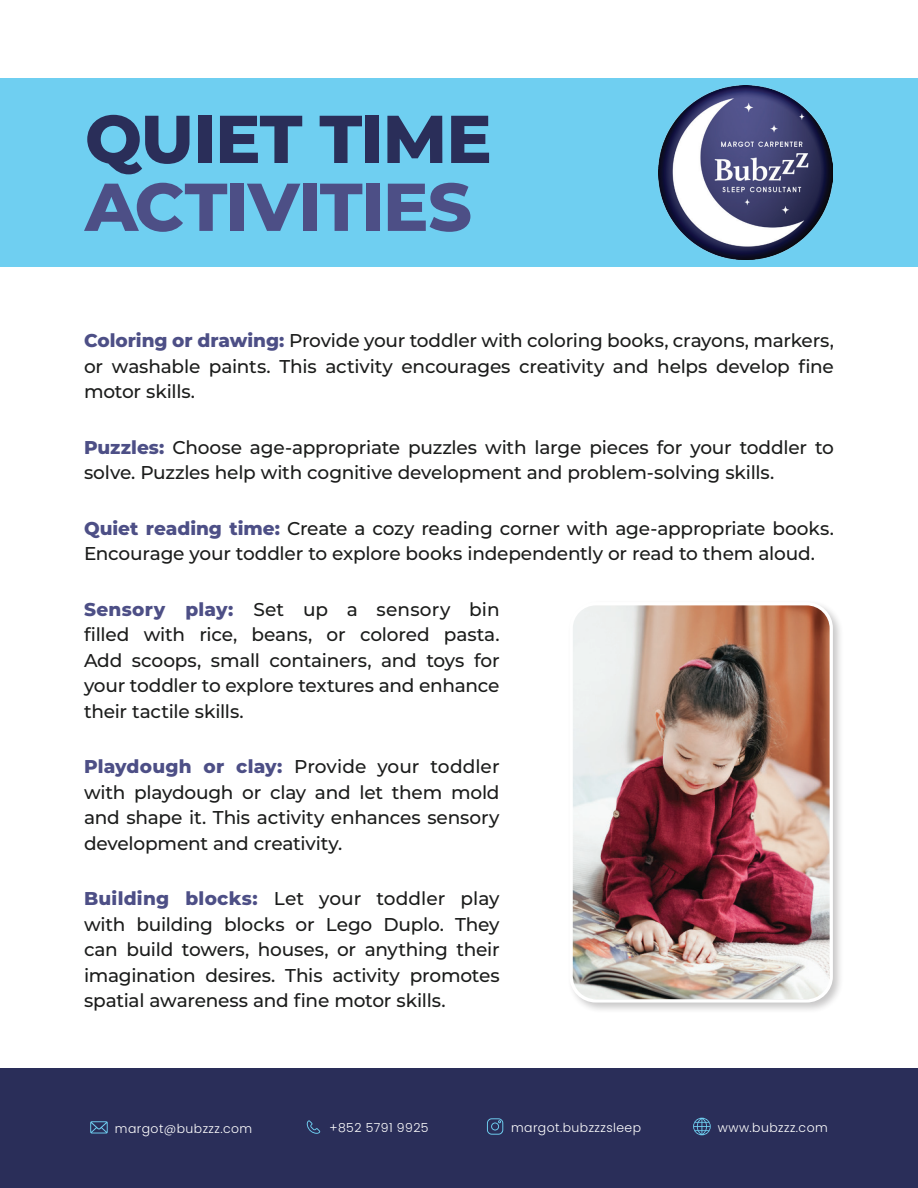
<style>
.page{position:relative;width:918px;height:1188px;background:#fff}
.page>*{position:absolute;margin:0;border:0;box-sizing:border-box;transform-origin:0 0}
.t1{font:800 67.5px "Montserrat";letter-spacing:-.015em;color:#4d4f86}
.t2{font:800 67.5px "Montserrat";letter-spacing:-.015em;color:#2a2e59}
.t3{font:500 18.6px/25.5px "Montserrat";letter-spacing:-.01em;color:#1b1c1b;text-align:justify}
.t4{font:300 12.45px "Poppins";letter-spacing:.035em;color:#fff}
.s1{font-weight:800;color:#4d4f86}
</style>
<div class="page">
<div style="left:0;top:79px;width:918px;height:188px;background:#6fcff1"></div>
<div style="left:0;top:1069px;width:918px;height:119px;background:#2a2e59"></div>
<svg style="left:90px;top:1121px;width:18px;height:12px"></svg>
<svg style="left:693px;top:1118px;width:18px;height:17px"></svg>
<svg style="left:307px;top:1120px;width:13px;height:14px"></svg>
<svg style="left:487px;top:1118px;width:16px;height:17px"></svg>
<img style="left:659px;top:86px;width:173px;height:173px">
<div style="left:567px;top:600px;width:277px;height:414px;background:#231f20;opacity:.25"></div>
<img style="left:571px;top:604px;width:260px;height:397px">
<div style="left:570px;top:602px;width:263px;height:401px;border:3px solid #fff;border-radius:25px"></div>
<h1 class="t2" style="left:85px;top:90px;width:408px">QUIET TIME</h1>
<h1 class="t1" style="left:85px;top:157px;width:388px">ACTIVITIES</h1>
<p class="t3" style="left:84px;top:327px;width:752px"><span class="s1">Coloring or drawing:</span> Provide your toddler with coloring books, crayons, markers, or washable paints. This activity encourages creativity and helps develop fine motor skills.</p>
<p class="t3" style="left:84px;top:433px;width:752px"><span class="s1">Puzzles:</span> Choose age-appropriate puzzles with large pieces for your toddler to solve. Puzzles help with cognitive development and problem-solving skills.</p>
<p class="t3" style="left:84px;top:515px;width:751px"><span class="s1">Quiet reading time:</span> Create a cozy reading corner with age-appropriate books.<br>Encourage your toddler to explore books independently or read to them aloud.</p>
<p class="t3" style="left:84px;top:596px;width:417px"><span class="s1">Sensory play:</span> Set up a sensory bin filled with rice, beans, or colored pasta.<br>Add scoops, small containers, and toys for your toddler to explore textures and enhance their tactile skills.</p>
<p class="t3" style="left:84px;top:753px;width:417px"><span class="s1">Playdough or clay:</span> Provide your toddler with playdough or clay and let them mold and shape it. This activity enhances sensory development and creativity.</p>
<p class="t3" style="left:84px;top:885px;width:417px"><span class="s1">Building blocks:</span> Let your toddler play with building blocks or Lego Duplo. They can build towers, houses, or anything their imagination desires. This activity promotes spatial awareness and fine motor skills.</p>
<p class="t4" style="left:115px;top:1121px;width:139px">margot@bubzzz.com</p>
<p class="t4" style="left:329px;top:1121px;width:101px">+852 5791 9925</p>
<p class="t4" style="left:511px;top:1120px;width:132px">margot.bubzzzsleep</p>
<p class="t4" style="left:718px;top:1120px;width:111px">www.bubzzz.com</p>
</div>
